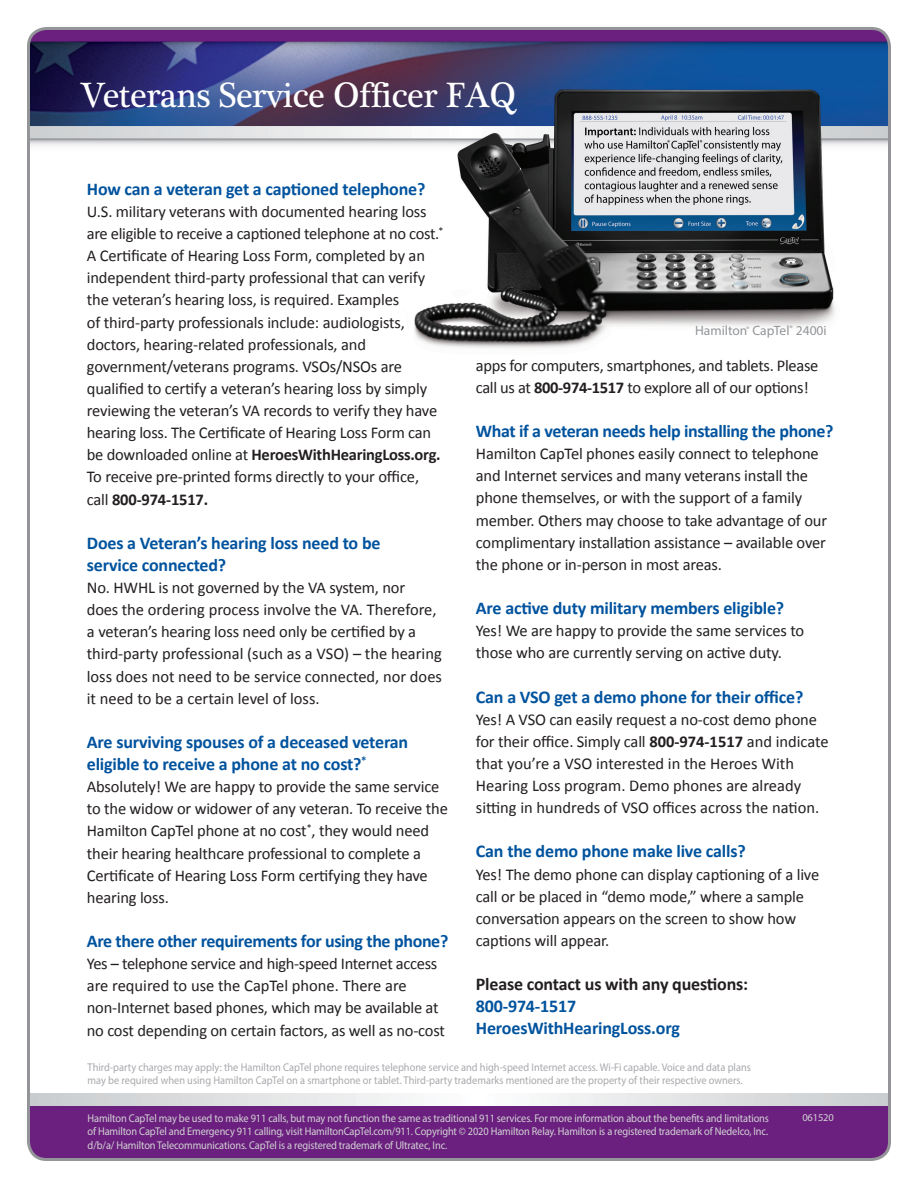
<style>
.page{position:relative;width:918px;height:1188px;background:#fff}
.page>*{position:absolute;margin:0;border:0;box-sizing:border-box;transform-origin:0 0}
.t1{font:36px "Plantagenet Cherokee";letter-spacing:-.01em;color:#fff;scale:.96 1}
.t2{font:700 18px/22px "Calibri";letter-spacing:-.01em;color:#01539e}
.t3{font:700 18px "Calibri";letter-spacing:-.01em;color:#231f20}
.t4{font:16.5px/22.2px "Calibri";letter-spacing:-.01em;color:#231f20}
.t5{font:13.5px "Myriad Pro";color:#939598}
.t6{font:11.25px/13.5px "Myriad Pro";letter-spacing:-.01em;color:#d1d2d4;text-align:justify;scale:.92 1}
.t7{font:11.25px/13.5px "Myriad Pro";color:#a8a9ad;scale:.92 1}
.t8{font:10.5px "Myriad Pro";letter-spacing:-.015em;color:#d1d2d4}
.s1{font-weight:700}
</style>
<div class="page">
<img style="left:28px;top:28px;width:859px;height:320px">
<div style="left:31px;top:1106px;width:859px;height:54px;background:#6b1f7e"></div>
<svg style="left:31px;top:1093px;width:856px;height:13px"></svg>
<svg style="left:30px;top:29px;width:857px;height:13px;background:#6c297f"></svg>
<h1 class="t1" style="left:81px;top:74px;width:454px">Veterans Service Officer FAQ</h1>
<p class="t2" style="left:87px;top:178px;width:340px">How can a veteran get a captioned telephone?</p>
<p class="t4" style="left:87px;top:200px;width:358px">U.S. military veterans with documented hearing loss are eligible to receive a captioned telephone at no cost.<sup>* </sup>A Certificate of Hearing Loss Form, completed by an independent third-party professional that can verify the veteran’s hearing loss, is required. Examples<br>of third-party professionals include: audiologists, doctors, hearing-related professionals, and government/veterans programs. VSOs/NSOs are qualified to certify a veteran’s hearing loss by simply reviewing the veteran’s VA records to verify they have hearing loss. The Certificate of Hearing Loss Form can be downloaded online at <span class="s1">HeroesWithHearingLoss.org.<br></span>To receive pre-printed forms directly to your office, call <span class="s1">800-974-1517.</span></p>
<p class="t2" style="left:87px;top:532px;width:295px">Does a Veteran’s hearing loss need to be service connected?</p>
<p class="t4" style="left:87px;top:577px;width:357px">No. HWHL is not governed by the VA system, nor<br>does the ordering process involve the VA. Therefore, a veteran’s hearing loss need only be certified by a third-party professional (such as a VSO) – the hearing loss does not need to be service connected, nor does it need to be a certain level of loss.</p>
<p class="t2" style="left:87px;top:731px;width:323px">Are surviving spouses of a deceased veteran eligible to receive a phone at no cost?<sup>*</sup></p>
<p class="t4" style="left:87px;top:776px;width:363px">Absolutely! We are happy to provide the same service to the widow or widower of any veteran. To receive the Hamilton CapTel phone at no cost<sup>*</sup>, they would need their hearing healthcare professional to complete a Certificate of Hearing Loss Form certifying they have hearing loss.</p>
<p class="t2" style="left:87px;top:930px;width:363px">Are there other requirements for using the phone?</p>
<p class="t4" style="left:87px;top:953px;width:360px">Yes – telephone service and high-speed Internet access are required to use the CapTel phone. There are non-Internet based phones, which may be available at no cost depending on certain factors, as well as no-cost</p>
<p class="t5" style="left:695px;top:322px;width:133px">Hamilton<sup>®</sup> CapTel<sup>®</sup> 2400i</p>
<p class="t4" style="left:476px;top:354px;width:344px">apps for computers, smartphones, and tablets. Please call us at <span class="s1">800-974-1517</span> to explore all of our options!</p>
<p class="t2" style="left:476px;top:420px;width:359px">What if a veteran needs help installing the phone?</p>
<p class="t4" style="left:476px;top:443px;width:353px">Hamilton CapTel phones easily connect to telephone and Internet services and many veterans install the phone themselves, or with the support of a family member. Others may choose to take advantage of our complimentary installation assistance – available over the phone or in-person in most areas.</p>
<p class="t2" style="left:476px;top:597px;width:310px">Are active duty military members eligible?</p>
<p class="t4" style="left:476px;top:620px;width:330px">Yes! We are happy to provide the same services to those who are currently serving on active duty.</p>
<p class="t2" style="left:476px;top:686px;width:329px">Can a VSO get a demo phone for their office?</p>
<p class="t4" style="left:476px;top:708px;width:354px">Yes! A VSO can easily request a no-cost demo phone for their office. Simply call <span class="s1">800-974-1517</span> and indicate that you’re a VSO interested in the Heroes With Hearing Loss program. Demo phones are already sitting in hundreds of VSO offices across the nation.</p>
<p class="t2" style="left:476px;top:840px;width:271px">Can the demo phone make live calls?</p>
<p class="t4" style="left:476px;top:863px;width:345px">Yes! The demo phone can display captioning of a live call or be placed in “demo mode,” where a sample conversation appears on the screen to show how captions will appear.</p>
<p class="t3" style="left:476px;top:973px;width:274px">Please contact us with any questions:</p>
<p class="t2" style="left:476px;top:995px;width:206px">800-974-1517<br>HeroesWithHearingLoss.org</p>
<p class="t7" style="left:88px;top:1060px;width:722px">Third-party charges may apply: the Hamilton CapTel phone requires telephone service and high-speed Internet access. Wi-Fi capable. Voice and data plans may be required when using Hamilton CapTel on a smartphone or tablet. Third-party trademarks mentioned are the property of their respective owners.</p>
<p class="t6" style="left:88px;top:1111px;width:742px">Hamilton CapTel may be used to make 911 calls, but may not function the same as traditional 911 services. For more information about the benefits and limitations of Hamilton CapTel and Emergency 911 calling, visit HamiltonCapTel.com/911. Copyright © 2020 Hamilton Relay. Hamilton is a registered trademark of Nedelco, Inc. d/b/a/ Hamilton Telecommunications. CapTel is a registered trademark of Ultratec, Inc.</p>
<p class="t8" style="left:802px;top:1111px;width:33px">061520</p>
</div>
